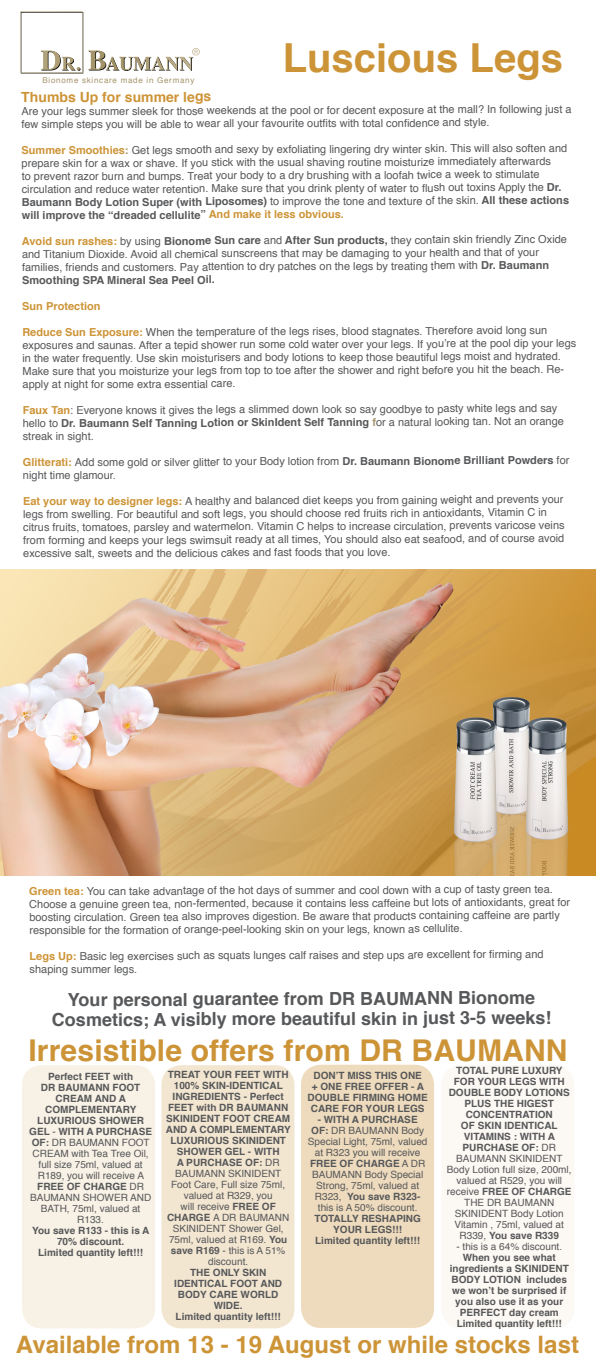
<style>
.page{position:relative;width:596px;height:1361px;background:#fff}
.page>*{position:absolute;margin:0;border:0;box-sizing:border-box;transform-origin:0 0}
.t1{font:700 40px "Helvetica";color:#cd9437}
.t2{font:700 30px "Helvetica";letter-spacing:.005em;color:#cd9437}
.t3{font:700 24px "Helvetica";color:#cd9437}
.t4{font:700 18px/19.8px "Helvetica";letter-spacing:-.005em;color:#57585a;text-align:center}
.t5{font:700 14px "Helvetica";letter-spacing:-.005em;color:#cd9437}
.t6{font:11px/13.2px "Helvetica";letter-spacing:-.005em;color:#57585a}
.t7{font:700 11px "Helvetica";letter-spacing:-.005em;color:#cd9437}
.t8{font:700 10px/11px "Helvetica";color:#57585a;text-align:center}
.t9{font:10px/11px "Helvetica";color:#57585a;text-align:center}
.t10{font:8px "Helvetica";letter-spacing:.09em;color:#a5946b}
.s1{font-weight:700;color:#cd9437}
.s2{font-weight:700;color:#a5946b}
.s3{font-weight:700}
.s4{font-weight:400}
</style>
<div class="page">
<svg style="left:20px;top:11px;width:180px;height:62px"></svg>
<div style="left:22px;top:1065px;width:133px;height:263px;background:#f8f1e5;border-radius:20px"></div>
<div style="left:161px;top:1065px;width:133px;height:263px;background:#f3e6d1;border-radius:20px"></div>
<div style="left:301px;top:1064px;width:133px;height:264px;background:#eedbbd;border-radius:20px"></div>
<div style="left:441px;top:1065px;width:133px;height:263px;background:#fcf8f3;border-radius:20px"></div>
<img style="left:0;top:570px;width:595px;height:306px">
<p class="t10" style="left:43px;top:74px;width:153px">Bionome skincare made in Germany</p>
<p class="t1" style="left:282px;top:26px;width:282px">Luscious Legs</p>
<p class="t5" style="left:21px;top:86px;width:191px">Thumbs Up for summer legs</p>
<p class="t6" style="left:21px;top:104px;width:551px">Are your legs summer sleek for those weekends at the pool or for decent exposure at the mall? In following just a few simple steps you will be able to wear all your favourite outfits with total confidence and style.</p>
<p class="t6" style="left:22px;top:143px;width:548px"><span class="s1">Summer Smoothies</span><span class="s2">:</span> Get legs smooth and sexy by exfoliating lingering dry winter skin. This will also soften and prepare skin for a wax or shave. If you stick with the usual shaving routine moisturize immediately afterwards<br>to prevent razor burn and bumps. Treat your body to a dry brushing with a loofah twice a week to stimulate circulation and reduce water retention. Make sure that you drink plenty of water to flush out toxins Apply the <span class="s3">Dr.<br>Baumann Body Lotion Super (with Liposomes)</span> to improve the tone and texture of the skin. <span class="s3">All these actions will improve the “dreaded cellulite”</span> <span class="s1">And make it less obvious.</span></p>
<p class="t6" style="left:22px;top:233px;width:546px;line-height:13.5px"><span class="s1">Avoid sun rashes:</span> by using <span class="s3">Bionome Sun care</span> and <span class="s3">After Sun products,</span> they contain skin friendly Zinc Oxide and Titanium Dioxide. Avoid all chemical sunscreens that may be damaging to your health and that of your families, friends and customers. Pay attention to dry patches on the legs by treating them with <span class="s3">Dr. Baumann Smoothing SPA Mineral Sea Peel Oil.</span></p>
<p class="t7" style="left:22px;top:297px;width:80px">Sun Protection</p>
<p class="t6" style="left:22px;top:325px;width:555px"><span class="s1">Reduce Sun Exposure:</span> When the temperature of the legs rises, blood stagnates. Therefore avoid long sun exposures and saunas. After a tepid shower run some cold water over your legs. If you’re at the pool dip your legs in the water frequently. Use skin moisturisers and body lotions to keep those beautiful legs moist and hydrated.<br>Make sure that you moisturize your legs from top to toe after the shower and right before you hit the beach. Re&shy;apply at night for some extra essential care.</p>
<p class="t6" style="left:23px;top:403px;width:542px;line-height:13.5px"><span class="s1">Faux Tan</span>: Everyone knows it gives the legs a slimmed down look so say goodbye to pasty white legs and say hello to <span class="s3">Dr. Baumann Self Tanning Lotion or SkinIdent Self Tanning</span> <span class="s2">f</span>or a natural looking tan. Not an orange streak in sight.</p>
<p class="t6" style="left:23px;top:455px;width:547px;line-height:13.6px"><span class="s1">Glitterati:</span> Add some gold or silver glitter to your Body lotion from <span class="s3">Dr. Baumann Bionome Brilliant Powders</span> for night time glamour.</p>
<p class="t6" style="left:23px;top:494px;width:543px"><span class="s1">Eat your way to designer legs:</span> A healthy and balanced diet keeps you from gaining weight and prevents your legs from swelling. For beautiful and soft legs, you should choose red fruits rich in antioxidants, Vitamin C in citrus fruits, tomatoes, parsley and watermelon. Vitamin C helps to increase circulation, prevents varicose veins from forming and keeps your legs swimsuit ready at all times, You should also eat seafood, and of course avoid excessive salt, sweets and the delicious cakes and fast foods that you love.</p>
<p class="t6" style="left:29px;top:884px;width:542px"><span class="s1">Green tea:</span> You can take advantage of the hot days of summer and cool down with a cup of tasty green tea.<br>Choose a genuine green tea, non-fermented, because it contains less caffeine but lots of antioxidants, great for boosting circulation. Green tea also improves digestion. Be aware that products containing caffeine are partly responsible for the formation of orange-peel-looking skin on your legs, known as cellulite.</p>
<p class="t6" style="left:30px;top:948px;width:515px;line-height:14px"><span class="s1">Legs Up:</span> Basic leg exercises such as squats lunges calf raises and step ups are excellent for firming and shaping summer legs.</p>
<p class="t4" style="left:52px;top:989px;width:500px">Your personal guarantee from DR BAUMANN Bionome<br>Cosmetics; A visibly more beautiful skin in just 3-5 weeks!</p>
<p class="t2" style="left:28px;top:1026px;width:540px">Irresistible offers from DR BAUMANN</p>
<p class="t9" style="left:29px;top:1071px;width:124px"><span class="s3">Perfect FEET with<br>DR BAUMANN FOOT<br>CREAM AND A<br>COMPLEMENTARY<br>LUXURIOUS SHOWER<br>GEL</span> - <span class="s3">WITH A PURCHASE<br>OF:</span> DR BAUMANN FOOT<br>CREAM with Tea Tree Oil, full size 75ml, valued at<br>R189, you will receive A<br><span class="s3">FREE OF CHARGE</span> DR<br>BAUMANN SHOWER AND<br>BATH, 75ml, valued at<br>R133.</p>
<p class="t8" style="left:32px;top:1225px;width:119px">You save R133 - this is A<br>70% discount.</p>
<p class="t8" style="left:38px;top:1247px;width:107px">Limited quantity left!!!</p>
<p class="t8" style="left:166px;top:1069px;width:126px">TREAT YOUR FEET WITH<br>100% SKIN-IDENTICAL<br>INGREDIENTS - Perfect<br>FEET with DR BAUMANN<br>SKINIDENT FOOT CREAM<br>AND A COMPLEMENTARY<br>LUXURIOUS SKINIDENT<br>SHOWER GEL - WITH<br>A PURCHASE OF: <span class="s4">DR<br>BAUMANN SKINIDENT<br>Foot Care, Full size 75ml, valued at R329, you<br>will receive</span> FREE OF<br>CHARGE <span class="s4">A DR BAUMANN<br>SKINIDENT Shower Gel,<br>75ml, valued at R169.</span> You save R169 <span class="s4">- this is A 51% discount.</span></p>
<p class="t8" style="left:174px;top:1267px;width:109px">THE ONLY SKIN<br>IDENTICAL FOOT AND<br>BODY CARE WORLD<br>WIDE.</p>
<p class="t8" style="left:175px;top:1311px;width:106px">Limited quantity left!!!</p>
<p class="t8" style="left:307px;top:1070px;width:121px">DON’T MISS THIS ONE<br>+ ONE FREE OFFER - A<br>DOUBLE FIRMING HOME<br>CARE FOR YOUR LEGS</p>
<p class="t9" style="left:308px;top:1114px;width:121px"><span class="s3">- WITH A PURCHASE<br>OF:</span> DR BAUMANN Body<br>Special Light, 75ml, valued at R323 you will receive<br><span class="s3">FREE OF CHARGE</span> A DR<br>BAUMANN Body Special<br>Strong, 75ml, valued at<br>R323, <span class="s3">You save R323- </span>this is A 50% discount.<br><span class="s3">TOTALLY RESHAPING<br>YOUR LEGS!!!</span></p>
<p class="t8" style="left:315px;top:1235px;width:107px">Limited quantity left!!!</p>
<p class="t8" style="left:446px;top:1064px;width:126px">TOTAL PURE LUXURY<br>FOR YOUR LEGS WITH<br>DOUBLE BODY LOTIONS<br>PLUS THE HIGEST<br>CONCENTRATION<br>OF SKIN IDENTICAL<br>VITAMINS : WITH A<br>PURCHASE OF: <span class="s4">DR<br>BAUMANN SKINIDENT<br>Body Lotion full size, 200ml, valued at R529, you will receive</span> FREE OF CHARGE<br><span class="s4">THE DR BAUMANN<br>SKINIDENT Body Lotion<br>Vitamin , 75ml, valued at<br>R339,</span> You save R339</p>
<p class="t8" style="left:449px;top:1240px;width:120px"><span class="s4">- this is a 64% discount.<br></span>When you see what ingredients a SKINIDENT<br>BODY LOTION includes we won’t be surprised if you also use it as your<br>PERFECT day cream<br>Limited quantity left!!!</p>
<p class="t3" style="left:16px;top:1325px;width:564px">Available from 13 - 19 August or while stocks last</p>
</div>
